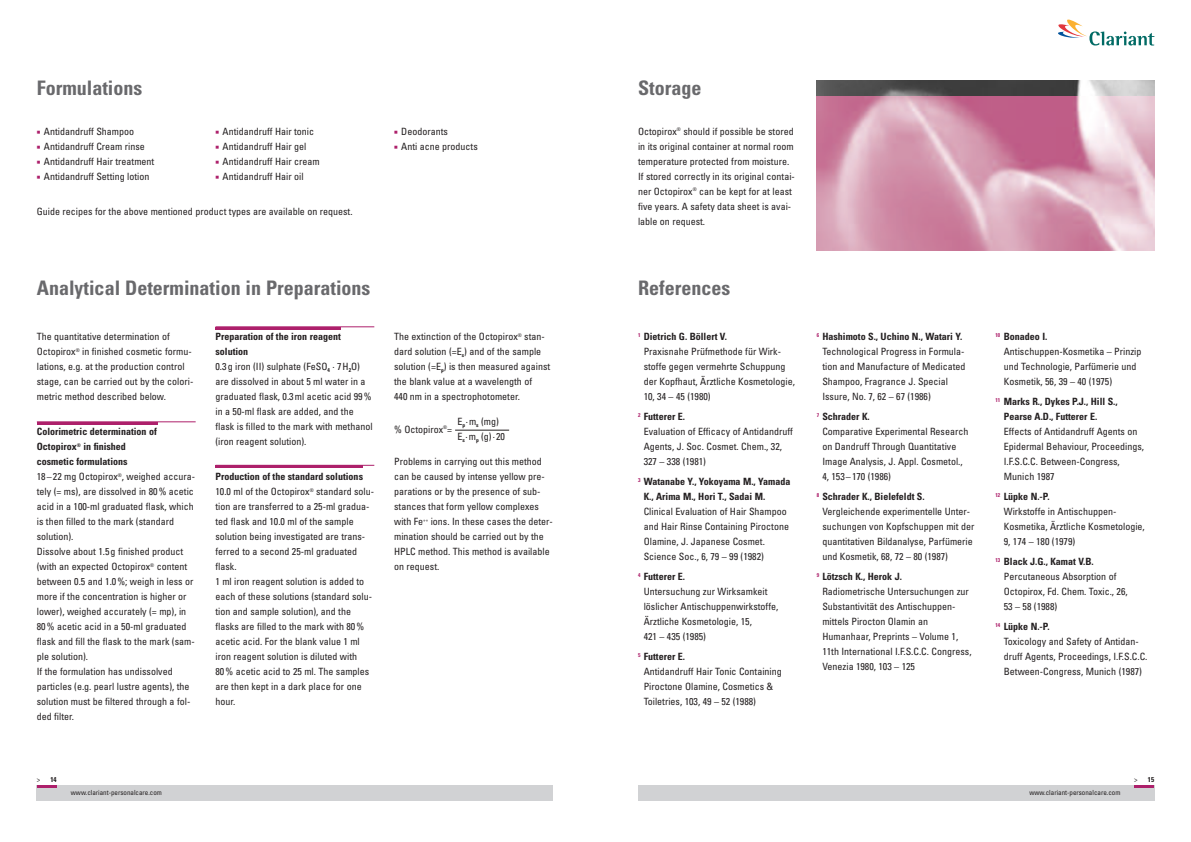
<style>
.page{position:relative;width:1191px;height:842px;background:#fff}
.page>*{position:absolute;margin:0;border:0;box-sizing:border-box;transform-origin:0 0}
.t1{font:700 condensed 20px "Univers";color:#69696c}
.t2{font:condensed 10px/15px "Univers";color:#231f20}
.t3{font:700 condensed 10px/15px "Univers";color:#231f20}
.t4{font:condensed 7px "Univers";color:#231f20}
.t5{font:700 condensed 7px "Univers";color:#231f20}
.s1{color:#ad206b}
.s2{font-weight:700}
.s3{font-weight:400}
</style>
<div class="page">
<div style="left:37px;top:785px;width:516px;height:16px;background:#d1d2d4"></div>
<hr style="left:37px;top:785px;width:20px;height:2px;background:#ad206b">
<svg style="left:1058px;top:19px;width:96px;height:27px"></svg>
<div style="left:638px;top:785px;width:516px;height:16px;background:#d1d2d4"></div>
<hr style="left:1134px;top:785px;width:20px;height:2px;background:#ad206b">
<hr style="left:37px;top:422px;width:159px;height:1px;background:#ad206b">
<hr style="left:37px;top:422px;width:120px;height:3px;background:#ad206b">
<hr style="left:215px;top:327px;width:159px;height:1px;background:#ad206b">
<hr style="left:215px;top:327px;width:126px;height:3px;background:#ad206b">
<hr style="left:215px;top:465px;width:159px;height:1px;background:#ad206b">
<hr style="left:215px;top:465px;width:148px;height:3px;background:#ad206b">
<hr style="left:455px;top:430px;width:54px;height:1px;background:#231f20">
<img style="left:816px;top:95px;width:338px;height:155px">
<img style="left:816px;top:80px;width:338px;height:15px">
<h1 class="t1" style="left:37px;top:81px;width:107px">Formulations</h1>
<p class="t2" style="left:37px;top:125px;width:99px"><span class="s1">■</span> Antidandruff Shampoo</p>
<p class="t2" style="left:37px;top:140px;width:110px"><span class="s1">■</span> Antidandruff Cream rinse</p>
<p class="t2" style="left:37px;top:155px;width:119px"><span class="s1">■</span> Antidandruff Hair treatment</p>
<p class="t2" style="left:37px;top:170px;width:114px"><span class="s1">■</span> Antidandruff Setting lotion</p>
<p class="t2" style="left:215px;top:125px;width:100px"><span class="s1">■</span> Antidandruff Hair tonic</p>
<p class="t2" style="left:215px;top:140px;width:92px"><span class="s1">■</span> Antidandruff Hair gel</p>
<p class="t2" style="left:215px;top:155px;width:106px"><span class="s1">■</span> Antidandruff Hair cream</p>
<p class="t2" style="left:215px;top:170px;width:90px"><span class="s1">■</span> Antidandruff Hair oil</p>
<p class="t2" style="left:37px;top:205px;width:317px">Guide recipes for the above mentioned product types are available on request.</p>
<p class="t2" style="left:394px;top:125px;width:55px"><span class="s1">■</span> Deodorants</p>
<p class="t2" style="left:394px;top:140px;width:85px"><span class="s1">■</span> Anti acne products</p>
<h1 class="t1" style="left:37px;top:281px;width:335px">Analytical Determination in Preparations</h1>
<p class="t2" style="left:37px;top:330px;width:158px">The quantitative determination of Octopirox<sup>®</sup> in finished cosmetic formu&shy;lations, e.g. at the production control stage, can be carried out by the colori&shy;metric method described below.</p>
<p class="t2" style="left:37px;top:425px;width:160px"><span class="s2">Colorimetric determination of<br>Octopirox</span><sup>®</sup> <span class="s2">in finished<br>cosmetic formulations<br></span>18–22 mg Octopirox<sup>®</sup>, weighed accura&shy;tely (= ms), are dissolved in 80 % acetic acid in a 100-ml graduated flask, which is then filled to the mark (standard solution).<br>Dissolve about 1.5 g finished product (with an expected Octopirox<sup>®</sup> content between 0.5 and 1.0 %; weigh in less or more if the concentration is higher or lower), weighed accurately (= mp), in<br>80 % acetic acid in a 50-ml graduated flask and fill the flask to the mark (sam&shy;ple solution).<br>If the formulation has undissolved particles (e.g. pearl lustre agents), the solution must be filtered through a fol&shy;ded filter.</p>
<p class="t2" style="left:215px;top:330px;width:159px"><span class="s2">Preparation of the iron reagent solution<br></span>0.3 g iron (II) sulphate (FeSO<sub>4</sub> · 7H<sub>2</sub>O) are dissolved in about 5 ml water in a graduated flask, 0.3 ml acetic acid 99 % in a 50-ml flask are added, and the flask is filled to the mark with methanol (iron reagent solution).</p>
<p class="t2" style="left:215px;top:470px;width:160px"><span class="s2">Production of the standard solutions<br></span>10.0 ml of the Octopirox<sup>®</sup> standard solu&shy;tion are transferred to a 25-ml gradua&shy;ted flask and 10.0 ml of the sample solution being investigated are trans&shy;ferred to a second 25-ml graduated flask.<br>1 ml iron reagent solution is added to each of these solutions (standard solu&shy;tion and sample solution), and the flasks are filled to the mark with 80 % acetic acid. For the blank value 1 ml iron reagent solution is diluted with<br>80% acetic acid to 25 ml. The samples are then kept in a dark place for one hour.</p>
<p class="t2" style="left:394px;top:330px;width:158px">The extinction of the Octopirox<sup>®</sup> stan&shy;dard solution (=E<sub>s</sub>) and of the sample solution (=E<sub>p</sub>) is then measured against the blank value at a wavelength of<br>440 nm in a spectrophotometer.</p>
<p class="t2" style="left:394px;top:422px;width:60px">% Octopirox<sup>®</sup>=</p>
<p class="t2" style="left:457px;top:415px;width:49px">E<sub>p</sub>·m<sub>s</sub> (mg)<br>E<sub>s</sub>·m<sub>p</sub> (g)·20</p>
<p class="t2" style="left:394px;top:455px;width:160px">Problems in carrying out this method can be caused by intense yellow pre&shy;parations or by the presence of sub&shy;stances that form yellow complexes with Fe<sup>++</sup> ions. In these cases the deter&shy;mination should be carried out by the HPLC method. This method is available on request.</p>
<h1 class="t1" style="left:638px;top:81px;width:65px">Storage</h1>
<p class="t2" style="left:638px;top:125px;width:158px">Octopirox<sup>®</sup> should if possible be stored in its original container at normal room temperature protected from moisture.<br>If stored correctly in its original contai&shy;ner Octopirox<sup>®</sup> can be kept for at least five years. A safety data sheet is avai&shy;lable on request.</p>
<h1 class="t1" style="left:638px;top:281px;width:94px">References</h1>
<p class="t2" style="left:643px;top:330px;width:153px;text-indent:-6px"><sup>1</sup> <span class="s2">Dietrich G. Böllert V.<br></span>Praxisnahe Prüfmethode für Wirk&shy;stoffe gegen vermehrte Schuppung der Kopfhaut, Ärztliche Kosmetologie,<br>10, 34 – 45 (1980)</p>
<p class="t2" style="left:643px;top:410px;width:151px;text-indent:-6px"><sup>2</sup> <span class="s2">Futterer E.<br></span>Evaluation of Efficacy of Antidandruff<br>Agents, J. Soc. Cosmet. Chem., 32,<br>327 – 338 (1981)</p>
<p class="t3" style="left:643px;top:475px;width:148px;text-indent:-6px"><sup>3</sup> Watanabe Y., Yokoyama M., Yamada<br>K., Arima M., Hori T., Sadai M.</p>
<p class="t2" style="left:643px;top:505px;width:147px">Clinical Evaluation of Hair Shampoo and Hair Rinse Containing Piroctone Olamine, J. Japanese Cosmet.<br>Science Soc., 6, 79 – 99 (1982)</p>
<p class="t2" style="left:643px;top:570px;width:136px;text-indent:-6px"><sup>4</sup> <span class="s2">Futterer E.<br></span>Untersuchung zur Wirksamkeit löslicher Antischuppenwirkstoffe,<br>Ärztliche Kosmetologie, 15,<br>421 – 435 (1985)</p>
<p class="t2" style="left:643px;top:650px;width:140px;text-indent:-6px"><sup>5</sup> <span class="s2">Futterer E.<br></span>Antidandruff Hair Tonic Containing<br>Piroctone Olamine, Cosmetics &amp;<br>Toiletries, 103, 49 – 52 (1988)</p>
<p class="t2" style="left:822px;top:330px;width:145px;text-indent:-6px"><sup>6</sup> <span class="s2">Hashimoto S., Uchino N., Watari Y.<br></span>Technological Progress in Formula&shy;tion and Manufacture of Medicated<br>Shampoo, Fragrance J. Special<br>Issure, No. 7, 62 – 67 (1986)</p>
<p class="t2" style="left:822px;top:410px;width:147px;text-indent:-6px"><sup>7</sup> <span class="s2">Schrader K.<br></span>Comparative Experimental Research on Dandruff Through Quantitative<br>Image Analysis, J. Appl. Cosmetol.,<br>4, 153–170 (1986)</p>
<p class="t2" style="left:822px;top:490px;width:153px;text-indent:-6px"><sup>8</sup> <span class="s2">Schrader K., Bielefeldt S.<br></span>Vergleichende experimentelle Unter&shy;suchungen von Kopfschuppen mit der quantitativen Bildanalyse, Parfümerie und Kosmetik, 68, 72 – 80 (1987)</p>
<p class="t2" style="left:822px;top:570px;width:151px;text-indent:-6px"><sup>9</sup> <span class="s2">Lötzsch K., Herok J.<br></span>Radiometrische Untersuchungen zur<br>Substantivität des Antischuppen&shy;mittels Pirocton Olamin an<br>Humanhaar, Preprints – Volume 1,<br>11th International I.F.S.C.C. Congress,<br>Venezia 1980, 103 – 125</p>
<p class="t2" style="left:1003px;top:330px;width:139px;text-indent:-9px"><sup>10</sup> <span class="s2">Bonadeo I.<br></span>Antischuppen-Kosmetika – Prinzip und Technologie, Parfümerie und<br>Kosmetik, 56, 39 – 40 (1975)</p>
<p class="t3" style="left:1003px;top:395px;width:115px;text-indent:-9px"><sup>11</sup> Marks R., Dykes P.J., Hill S.,<br>Pearse A.D., Futterer E.</p>
<p class="t2" style="left:1003px;top:425px;width:142px">Effects of Antidandruff Agents on<br>Epidermal Behaviour, Proceedings,<br>I.F.S.C.C. Between-Congress,<br>Munich 1987</p>
<p class="t2" style="left:1003px;top:490px;width:142px;text-indent:-9px"><sup>12</sup> <span class="s2">Lüpke N.-P.<br></span>Wirkstoffe in Antischuppen-<br>Kosmetika, Ärztliche Kosmetologie,<br>9, 174 – 180 (1979)</p>
<p class="t2" style="left:1003px;top:555px;width:125px;text-indent:-9px"><sup>13</sup> <span class="s2">Black J.G., Kamat V.B.<br></span>Percutaneous Absorption of<br>Octopirox, Fd. Chem. Toxic., 26,<br>53 – 58 (1988)</p>
<p class="t2" style="left:1003px;top:620px;width:145px;text-indent:-9px"><sup>14</sup> <span class="s2">Lüpke N.-P.<br></span>Toxicology and Safety of Antidan&shy;druff Agents, Proceedings, I.F.S.C.C.<br>Between-Congress, Munich (1987)</p>
<p class="t5" style="left:37px;top:777px;width:21px"><span class="s3">&gt;</span> 14</p>
<p class="t5" style="left:1134px;top:777px;width:21px"><span class="s3">&gt;</span> 15</p>
<p class="t4" style="left:71px;top:790px;width:93px">www.clariant-personalcare.com</p>
<p class="t4" style="left:1029px;top:790px;width:93px">www.clariant-personalcare.com</p>
</div>
